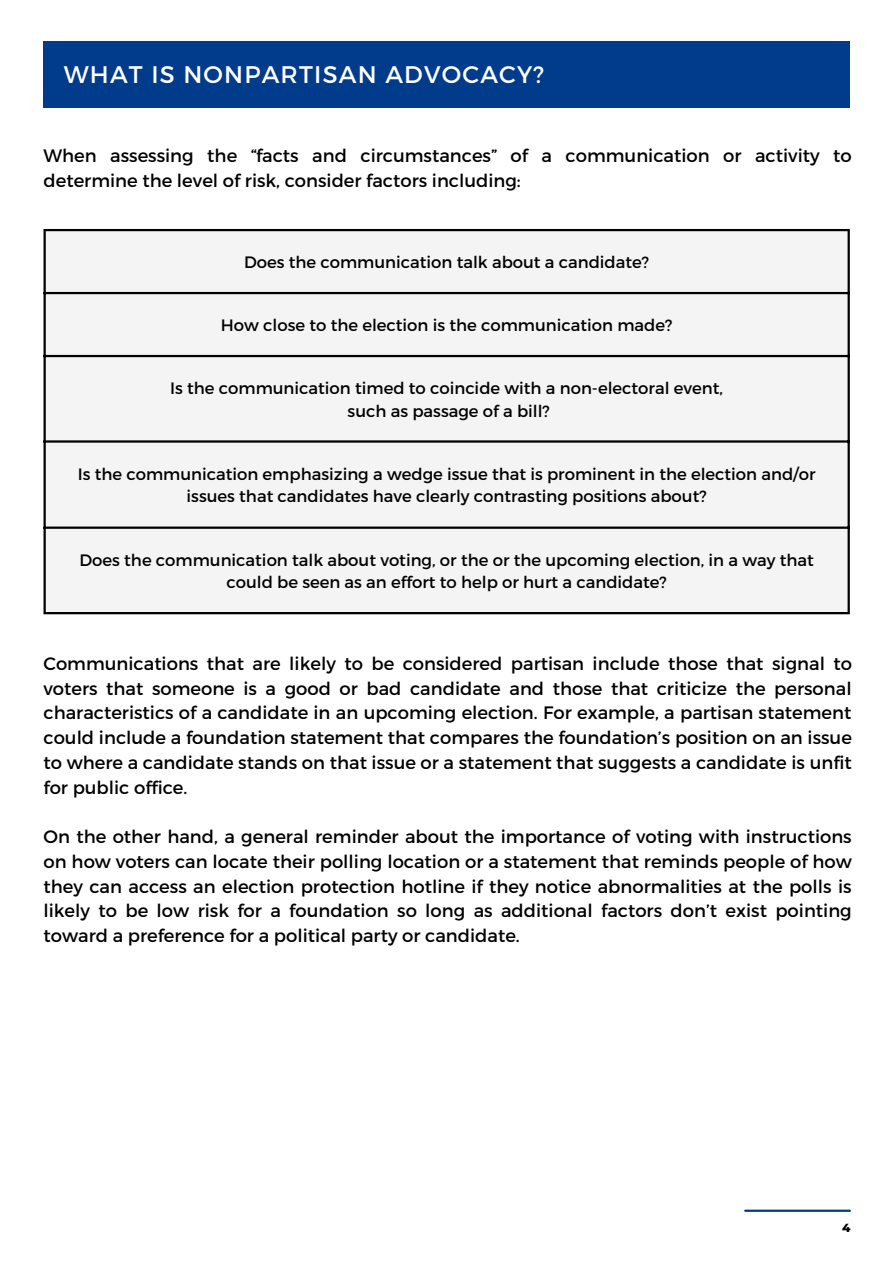
<style>
.page{position:relative;width:893px;height:1264px;background:#fff}
.page>*{position:absolute;margin:0;border:0;box-sizing:border-box;transform-origin:0 0}
.t1{font:24px "Montserrat";letter-spacing:.05em;color:#fff}
.t2{font:18px/24.8px "Montserrat";color:#000;text-align:justify}
.t3{font:16.5px/22.5px "Montserrat";color:#000;text-align:center}
.t4{font:800 12px "Montserrat";color:#000}
</style>
<div class="page">
<div style="left:43px;top:41px;width:806px;height:66px;background:#003c8b"></div>
<div style="left:46px;top:231px;width:801px;height:381px;background:#f4f4f4"></div>
<hr style="left:43px;top:231px;width:3px;height:381px;background:#000">
<hr style="left:847px;top:231px;width:2px;height:381px;background:#000">
<hr style="left:43px;top:229px;width:806px;height:2px;background:#000">
<hr style="left:43px;top:292px;width:806px;height:2px;background:#000">
<hr style="left:43px;top:355px;width:806px;height:2px;background:#000">
<hr style="left:43px;top:440px;width:806px;height:2px;background:#000">
<hr style="left:43px;top:526px;width:806px;height:3px;background:#000">
<hr style="left:43px;top:612px;width:806px;height:2px;background:#000">
<hr style="left:745px;top:1209px;width:104px;height:2px;background:#003c8b">
<h1 class="t1" style="left:64px;top:58px;width:482px">WHAT IS NONPARTISAN ADVOCACY?</h1>
<p class="t2" style="left:43px;top:142px;width:809px">When assessing the “facts and circumstances” of a communication or activity to determine the level of risk, consider factors including:</p>
<p class="t3" style="left:244px;top:250px;width:406px">Does the communication talk about a candidate?</p>
<p class="t3" style="left:221px;top:313px;width:453px">How close to the election is the communication made?</p>
<p class="t3" style="left:170px;top:376px;width:554px">Is the communication timed to coincide with a non-electoral event, such as passage of a bill?</p>
<p class="t3" style="left:78px;top:462px;width:739px">Is the communication emphasizing a wedge issue that is prominent in the election and/or issues that candidates have clearly contrasting positions about?</p>
<p class="t3" style="left:79px;top:548px;width:735px">Does the communication talk about voting, or the or the upcoming election, in a way that could be seen as an effort to help or hurt a candidate?</p>
<p class="t2" style="left:43px;top:650px;width:810px">Communications that are likely to be considered partisan include those that signal to voters that someone is a good or bad candidate and those that criticize the personal characteristics of a candidate in an upcoming election. For example, a partisan statement could include a foundation statement that compares the foundation’s position on an issue to where a candidate stands on that issue or a statement that suggests a candidate is unfit for public office.</p>
<p class="t2" style="left:43px;top:823px;width:809px">On the other hand, a general reminder about the importance of voting with instructions on how voters can locate their polling location or a statement that reminds people of how they can access an election protection hotline if they notice abnormalities at the polls is likely to be low risk for a foundation so long as additional factors don’t exist pointing toward a preference for a political party or candidate.</p>
<p class="t4" style="left:842px;top:1220px;width:10px">4</p>
</div>
